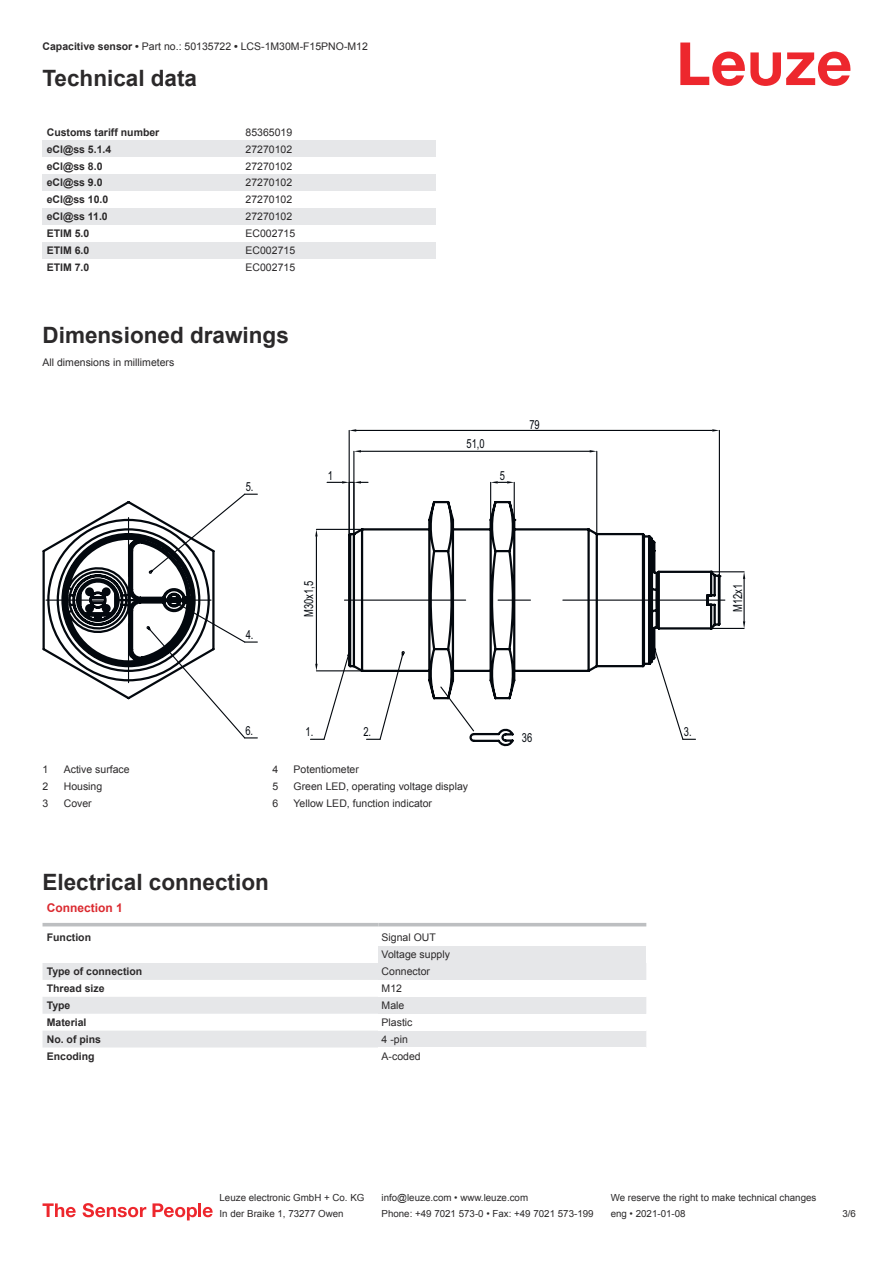
<style>
.page{position:relative;width:893px;height:1263px;background:#fff}
.page>*{position:absolute;margin:0;border:0;box-sizing:border-box;transform-origin:0 0}
.t1{font:700 22.5px "Arial";color:#2b292a}
.t2{font:12.45px "Arial";color:#03080e;scale:.75 1}
.t3{font:700 12px "Arial";color:#db2a30}
.t4{font:10.5px/17px "Arial";color:#2b292a}
.t5{font:700 10.5px "Arial";color:#2b292a}
.t6{font:9.75px "Arial";color:#2b292a}
.s1{font-weight:700}
</style>
<div class="page">
<svg style="left:680px;top:43px;width:170px;height:43px"></svg>
<div style="left:43px;top:140px;width:199px;height:17px;background:#e6e7e9"></div>
<div style="left:242px;top:140px;width:194px;height:17px;background:#e6e7e9"></div>
<div style="left:43px;top:174px;width:199px;height:17px;background:#e6e7e9"></div>
<div style="left:242px;top:174px;width:194px;height:17px;background:#e6e7e9"></div>
<div style="left:43px;top:208px;width:199px;height:17px;background:#e6e7e9"></div>
<div style="left:242px;top:208px;width:194px;height:17px;background:#e6e7e9"></div>
<div style="left:43px;top:242px;width:199px;height:17px;background:#e6e7e9"></div>
<div style="left:242px;top:242px;width:194px;height:17px;background:#e6e7e9"></div>
<svg style="left:43px;top:926px;width:603px;height:122px"></svg>
<svg style="left:43px;top:963px;width:335px;height:84px;fill:#e6e7e9"></svg>
<hr style="left:43px;top:923px;width:335px;height:3px;background:#bdbfc1">
<hr style="left:378px;top:923px;width:268px;height:3px;background:#bdbfc1">
<div style="left:378px;top:929px;width:268px;height:17px;background:#fff"></div>
<div style="left:378px;top:946px;width:268px;height:17px;background:#e6e7e9"></div>
<div style="left:378px;top:963px;width:268px;height:17px;background:#e6e7e9"></div>
<div style="left:378px;top:980px;width:268px;height:17px;background:#fff"></div>
<div style="left:378px;top:997px;width:268px;height:17px;background:#e6e7e9"></div>
<div style="left:378px;top:1014px;width:268px;height:16px;background:#fff"></div>
<div style="left:378px;top:1030px;width:268px;height:17px;background:#e6e7e9"></div>
<div style="left:378px;top:1047px;width:268px;height:17px;background:#fff"></div>
<svg style="left:43px;top:1203px;width:33px;height:14px"></svg>
<svg style="left:83px;top:1203px;width:63px;height:14px"></svg>
<svg style="left:153px;top:1203px;width:44px;height:17px"></svg>
<hr style="left:198px;top:1203px;width:3px;height:14px;background:#ed272d">
<svg style="left:203px;top:1207px;width:10px;height:10px"></svg>
<svg style="left:346px;top:499px;width:376px;height:247px"></svg>
<svg style="left:327px;top:481px;width:41px;height:2px"></svg>
<hr style="left:353px;top:451px;width:1px;height:83px;background:#03080e">
<hr style="left:596px;top:451px;width:1px;height:83px;background:#03080e">
<hr style="left:361px;top:451px;width:229px;height:1px;background:#03080e">
<svg style="left:354px;top:450px;width:7px;height:2px"></svg>
<svg style="left:590px;top:450px;width:7px;height:2px"></svg>
<hr style="left:349px;top:430px;width:1px;height:105px;background:#03080e">
<hr style="left:719px;top:430px;width:1px;height:146px;background:#03080e">
<hr style="left:356px;top:430px;width:356px;height:1px;background:#03080e">
<svg style="left:349px;top:429px;width:7px;height:3px"></svg>
<svg style="left:712px;top:429px;width:7px;height:3px"></svg>
<hr style="left:490px;top:482px;width:1px;height:38px;background:#03080e">
<hr style="left:514px;top:482px;width:1px;height:38px;background:#03080e">
<svg style="left:491px;top:481px;width:23px;height:2px"></svg>
<hr style="left:316px;top:529px;width:46px;height:1px;background:#03080e">
<hr style="left:316px;top:670px;width:46px;height:1px;background:#03080e">
<hr style="left:316px;top:536px;width:1px;height:128px;background:#03080e">
<svg style="left:315px;top:529px;width:3px;height:7px"></svg>
<hr style="left:711px;top:571px;width:33px;height:1px;background:#03080e">
<hr style="left:711px;top:628px;width:33px;height:1px;background:#03080e">
<hr style="left:743px;top:579px;width:2px;height:42px;background:#03080e">
<svg style="left:743px;top:572px;width:2px;height:7px"></svg>
<svg style="left:743px;top:621px;width:2px;height:7px"></svg>
<svg style="left:344px;top:599px;width:381px;height:2px"></svg>
<svg style="left:349px;top:533px;width:6px;height:3px"></svg>
<svg style="left:310px;top:649px;width:40px;height:92px"></svg>
<svg style="left:362px;top:651px;width:43px;height:90px"></svg>
<svg style="left:653px;top:644px;width:42px;height:97px"></svg>
<svg style="left:43px;top:493px;width:214px;height:246px"></svg>
<hr style="left:128px;top:518px;width:1px;height:58px;background:#03080e">
<hr style="left:46px;top:599px;width:59px;height:2px;background:#03080e">
<hr style="left:128px;top:624px;width:1px;height:59px;background:#03080e">
<hr style="left:152px;top:599px;width:59px;height:2px;background:#03080e">
<p class="t4" style="left:43px;top:39px;width:327px"><span class="s1">Capacitive sensor •</span> Part no.: 50135722 <span class="s1">•</span> LCS-1M30M-F15PNO-M12</p>
<h1 class="t1" style="left:43px;top:69px;width:156px">Technical data</h1>
<p class="t5" style="left:47px;top:128px;width:114px">Customs tariff number</p>
<p class="t4" style="left:246px;top:125px;width:48px">85365019</p>
<p class="t5" style="left:47px;top:145px;width:66px">eCl@ss 5.1.4</p>
<p class="t4" style="left:246px;top:141px;width:48px">27270102</p>
<p class="t5" style="left:47px;top:162px;width:57px">eCl@ss 8.0</p>
<p class="t4" style="left:246px;top:158px;width:48px">27270102</p>
<p class="t5" style="left:47px;top:179px;width:57px">eCl@ss 9.0</p>
<p class="t4" style="left:246px;top:175px;width:48px">27270102</p>
<p class="t5" style="left:47px;top:195px;width:63px">eCl@ss 10.0</p>
<p class="t4" style="left:246px;top:192px;width:48px">27270102</p>
<p class="t5" style="left:47px;top:212px;width:63px">eCl@ss 11.0</p>
<p class="t4" style="left:246px;top:209px;width:48px">27270102</p>
<p class="t5" style="left:47px;top:229px;width:44px">ETIM 5.0</p>
<p class="t4" style="left:246px;top:226px;width:51px">EC002715</p>
<p class="t5" style="left:47px;top:246px;width:44px">ETIM 6.0</p>
<p class="t4" style="left:246px;top:243px;width:51px">EC002715</p>
<p class="t5" style="left:47px;top:263px;width:44px">ETIM 7.0</p>
<p class="t4" style="left:246px;top:260px;width:51px">EC002715</p>
<h1 class="t1" style="left:43px;top:326px;width:248px">Dimensioned drawings</h1>
<p class="t4" style="left:43px;top:354px;width:133px">All dimensions in millimeters</p>
<p class="t2" style="left:246px;top:482px;width:12px">5.</p>
<p class="t2" style="left:328px;top:471px;width:8px">1</p>
<p class="t2" style="left:466px;top:439px;width:26px">51,0</p>
<p class="t2" style="left:500px;top:471px;width:8px">5</p>
<p class="t2" style="left:529px;top:420px;width:15px">79</p>
<p class="t2" style="left:246px;top:630px;width:12px">4.</p>
<p class="t2" style="left:245px;top:726px;width:12px">6.</p>
<p class="t2" style="left:304px;top:617px;width:49px;rotate:-90deg">M30x1,5</p>
<p class="t2" style="left:733px;top:612px;width:39px;rotate:-90deg">M12x1</p>
<p class="t2" style="left:306px;top:727px;width:12px">1.</p>
<p class="t2" style="left:363px;top:727px;width:12px">2.</p>
<p class="t2" style="left:684px;top:727px;width:12px">3.</p>
<p class="t2" style="left:522px;top:733px;width:15px">36</p>
<p class="t4" style="left:43px;top:762px;width:7px">1</p>
<p class="t4" style="left:64px;top:762px;width:67px">Active surface</p>
<p class="t4" style="left:43px;top:779px;width:7px">2</p>
<p class="t4" style="left:64px;top:779px;width:40px">Housing</p>
<p class="t4" style="left:43px;top:796px;width:7px">3</p>
<p class="t4" style="left:64px;top:796px;width:30px">Cover</p>
<p class="t4" style="left:272px;top:762px;width:7px">4</p>
<p class="t4" style="left:294px;top:762px;width:67px">Potentiometer</p>
<p class="t4" style="left:272px;top:779px;width:7px">5</p>
<p class="t4" style="left:294px;top:779px;width:176px">Green LED, operating voltage display</p>
<p class="t4" style="left:272px;top:796px;width:7px">6</p>
<p class="t4" style="left:294px;top:796px;width:140px">Yellow LED, function indicator</p>
<h1 class="t1" style="left:43px;top:873px;width:228px">Electrical connection</h1>
<p class="t3" style="left:47px;top:903px;width:78px">Connection 1</p>
<p class="t5" style="left:47px;top:933px;width:46px">Function</p>
<p class="t4" style="left:382px;top:930px;width:70px">Signal OUT<br>Voltage supply</p>
<p class="t5" style="left:47px;top:967px;width:97px">Type of connection</p>
<p class="t4" style="left:382px;top:964px;width:50px">Connector</p>
<p class="t5" style="left:47px;top:984px;width:59px">Thread size</p>
<p class="t4" style="left:382px;top:981px;width:22px">M12</p>
<p class="t5" style="left:47px;top:1001px;width:25px">Type</p>
<p class="t4" style="left:382px;top:998px;width:24px">Male</p>
<p class="t5" style="left:47px;top:1018px;width:41px">Material</p>
<p class="t4" style="left:382px;top:1015px;width:32px">Plastic</p>
<p class="t5" style="left:47px;top:1035px;width:56px">No. of pins</p>
<p class="t4" style="left:382px;top:1031px;width:28px">4 -pin</p>
<p class="t5" style="left:47px;top:1052px;width:49px">Encoding</p>
<p class="t4" style="left:382px;top:1048px;width:41px">A-coded</p>
<p class="t6" style="left:220px;top:1194px;width:146px">Leuze electronic GmbH + Co. KG</p>
<p class="t6" style="left:381px;top:1194px;width:148px">info@leuze.com • www.leuze.com</p>
<p class="t6" style="left:611px;top:1194px;width:207px">We reserve the right to make technical changes</p>
<p class="t6" style="left:220px;top:1210px;width:126px">In der Braike 1, 73277 Owen</p>
<p class="t6" style="left:381px;top:1210px;width:214px">Phone: +49 7021 573-0 • Fax: +49 7021 573-199</p>
<p class="t6" style="left:611px;top:1210px;width:76px">eng • 2021-01-08</p>
<p class="t6" style="left:842px;top:1210px;width:15px">3 /6</p>
</div>
